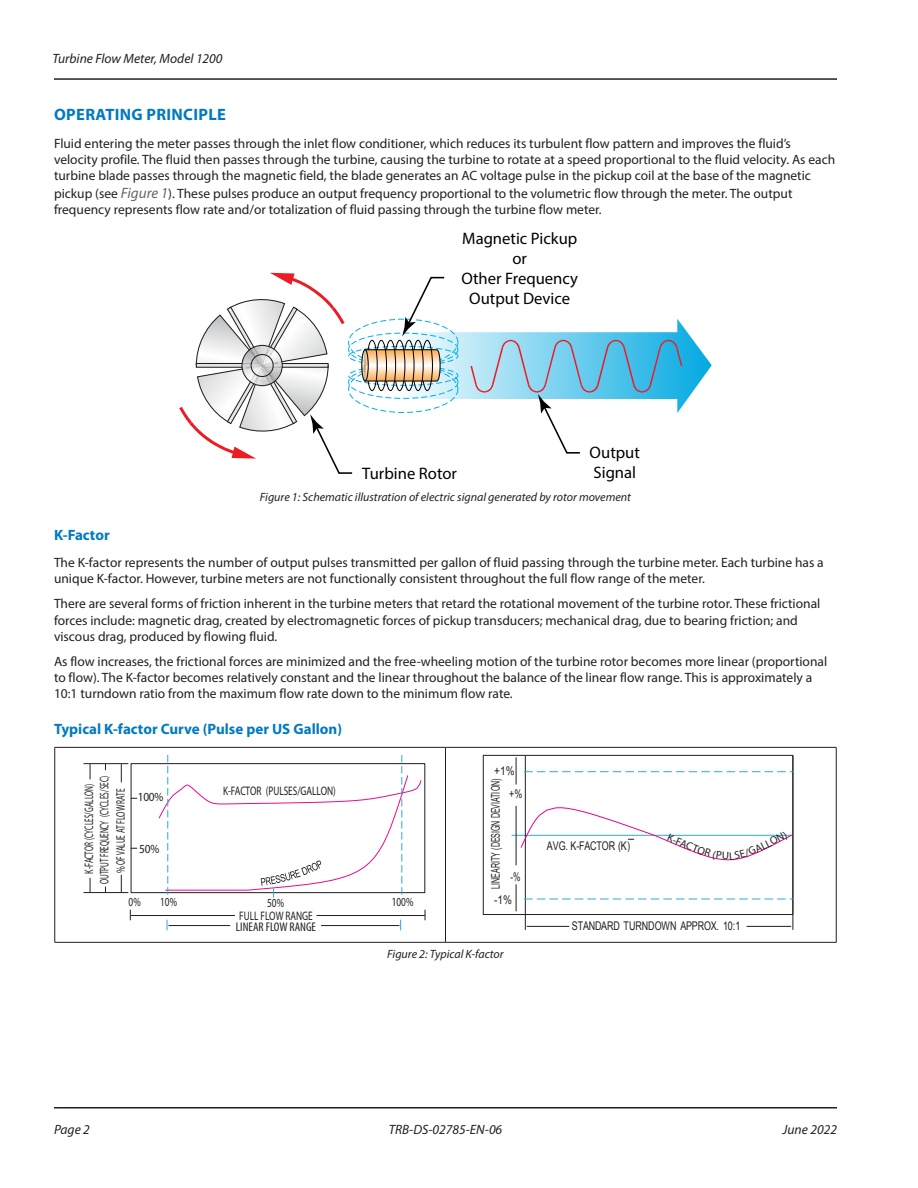
<style>
.page{position:relative;width:918px;height:1188px;background:#fff}
.page>*{position:absolute;margin:0;border:0;box-sizing:border-box;transform-origin:0 0}
.t1{font:16.65px/20px "Myriad Pro";color:#000;text-align:center}
.Heading_1{font:700 16.5px "Myriad Pro";letter-spacing:.02em;color:#007ac2}
.Heading_2{font:700 15px "Myriad Pro";color:#007ac2}
.Body{font:13.5px/16.2px "Myriad Pro";color:#231f20}
.t2{font:italic 13.5px "Myriad Pro";color:#231f20}
.t3{font:condensed 12.6px "Myriad Pro";color:#231f20}
.t4{font:12.45px/15.8px "Myriad Pro";letter-spacing:-.01em;color:#211e1e;text-align:center;scale:.66 1}
.t5{font:12.45px "Myriad Pro";letter-spacing:-.01em;color:#211e1e;scale:.75 1}
.t6{font:12.45px "Myriad Pro";letter-spacing:-.01em;color:#211e1e;scale:.91 1}
.t7{font:italic 12px "Myriad Pro";color:#231f20}
.t8{font:12px "Arial";letter-spacing:-.01em;color:#211e1e;scale:.75 1}
.t9{font:12px "Arial";letter-spacing:-.01em;color:#211e1e;scale:.59 1}
.t10{font:12px/22.6px "Arial";letter-spacing:-.01em;color:#211e1e;scale:.84 1}
.t11{font:12px "Arial";letter-spacing:-.01em;color:#211e1e;scale:.7 1}
.s1{font-style:italic;font-size:15px;color:#63656a}
</style>
<div class="page">
<hr style="left:54px;top:78px;width:783px;height:2px;background:#231f20">
<hr style="left:54px;top:1107px;width:783px;height:1px;background:#231f20">
<div style="left:361px;top:349px;width:8px;height:33px;border:1px solid #000;border-radius:50%"></div>
<svg style="left:179px;top:273px;width:175px;height:201px"></svg>
<svg style="left:362px;top:276px;width:350px;height:178px"></svg>
<hr style="left:55px;top:747px;width:391px;height:1px;background:#231f20">
<hr style="left:54px;top:748px;width:1px;height:194px;background:#231f20">
<hr style="left:446px;top:747px;width:390px;height:1px;background:#231f20">
<hr style="left:445px;top:748px;width:1px;height:194px;background:#231f20">
<hr style="left:836px;top:748px;width:1px;height:194px;background:#231f20">
<hr style="left:55px;top:942px;width:391px;height:1px;background:#231f20">
<hr style="left:446px;top:942px;width:390px;height:1px;background:#231f20">
<svg style="left:121px;top:764px;width:1px;height:18px"></svg>
<svg style="left:90px;top:764px;width:1px;height:15px"></svg>
<hr style="left:84px;top:763px;width:44px;height:1px;background:#211e1e">
<svg style="left:121px;top:875px;width:1px;height:17px"></svg>
<svg style="left:90px;top:878px;width:1px;height:14px"></svg>
<hr style="left:84px;top:892px;width:44px;height:1px;background:#211e1e">
<hr style="left:169px;top:925px;width:61px;height:1px;background:#211e1e">
<hr style="left:131px;top:915px;width:104px;height:1px;background:#211e1e">
<hr style="left:321px;top:925px;width:78px;height:1px;background:#211e1e">
<hr style="left:317px;top:915px;width:108px;height:1px;background:#211e1e">
<svg style="left:158px;top:755px;width:264px;height:142px"></svg>
<div style="left:483px;top:755px;width:310px;height:160px;border:1px solid #211e1e"></div>
<hr style="left:512px;top:835px;width:281px;height:1px;background:#29abe2">
<hr style="left:525px;top:756px;width:1px;height:174px;background:#211e1e">
<hr style="left:792px;top:756px;width:1px;height:174px;background:#211e1e">
<svg style="left:516px;top:758px;width:1px;height:26px"></svg>
<svg style="left:516px;top:885px;width:1px;height:26px"></svg>
<hr style="left:516px;top:806px;width:1px;height:59px;background:#211e1e">
<hr style="left:527px;top:926px;width:42px;height:1px;background:#211e1e">
<hr style="left:747px;top:926px;width:44px;height:1px;background:#211e1e">
<svg style="left:524px;top:771px;width:269px;height:1px"></svg>
<svg style="left:524px;top:899px;width:269px;height:1px"></svg>
<svg style="left:520px;top:807px;width:273px;height:54px"></svg>
<p class="t2" style="left:52px;top:50px;width:172px">Turbine Flow Meter, Model 1200</p>
<p class="Heading_1" style="left:54px;top:104px;width:173px">OPERATING PRINCIPLE</p>
<p class="Body" style="left:54px;top:135px;width:783px">Fluid entering the meter passes through the inlet flow conditioner, which reduces its turbulent flow pattern and improves the fluid’s velocity profile. The fluid then passes through the turbine, causing the turbine to rotate at a speed proportional to the fluid velocity. As each turbine blade passes through the magnetic field, the blade generates an AC voltage pulse in the pickup coil at the base of the magnetic</p>
<p class="Body" style="left:54px;top:185px;width:740px">pickup (see <span class="s1">Figure 1</span>). These pulses produce an output frequency proportional to the volumetric flow through the meter. The output frequency represents flow rate and/or totalization of fluid passing through the turbine flow meter.</p>
<p class="t1" style="left:461px;top:228px;width:118px">Magnetic Pickup or<br>Other Frequency<br>Output Device</p>
<p class="t1" style="left:590px;top:442px;width:52px;text-align:left">Output<br>Signal</p>
<p class="t7" style="left:260px;top:490px;width:373px">Figure 1: Schematic illustration of electric signal generated by rotor movement</p>
<p class="t1" style="left:362px;top:463px;width:96px">Turbine Rotor</p>
<p class="Heading_2" style="left:54px;top:525px;width:57px">K-Factor</p>
<p class="Body" style="left:54px;top:554px;width:771px">The K-factor represents the number of output pulses transmitted per gallon of fluid passing through the turbine meter. Each turbine has a unique K-factor. However, turbine meters are not functionally consistent throughout the full flow range of the meter.</p>
<p class="Body" style="left:54px;top:596px;width:768px">There are several forms of friction inherent in the turbine meters that retard the rotational movement of the turbine rotor. These frictional forces include: magnetic drag, created by electromagnetic forces of pickup transducers; mechanical drag, due to bearing friction; and viscous drag, produced by flowing fluid.</p>
<p class="Body" style="left:54px;top:653px;width:775px">As flow increases, the frictional forces are minimized and the free-wheeling motion of the turbine rotor becomes more linear (proportional to flow). The K-factor becomes relatively constant and the linear throughout the balance of the linear flow range. This is approximately a<br>10:1 turndown ratio from the maximum flow rate down to the minimum flow rate.</p>
<p class="Heading_2" style="left:54px;top:720px;width:290px">Typical K-factor Curve (Pulse per US Gallon)</p>
<p class="t4" style="left:81px;top:884px;width:165px;rotate:-90deg">K-FACTOR (CYCLES/GALLON)<br>OUTPUT FREQUENCY (CYCLES/SEC) % OF VALUE AT FLOW RATE</p>
<p class="t5" style="left:223px;top:783px;width:152px">K-FACTOR (PULSES/GALLON)</p>
<p class="t10" style="left:509px;top:759px;width:17px;text-indent:-15px">+1% +%</p>
<p class="t9" style="left:488px;top:889px;width:188px;rotate:-90deg">LINEARITY (DESIGN DEVIATION)</p>
<p class="t6" style="left:138px;top:789px;width:30px">100%</p>
<p class="t8" style="left:547px;top:838px;width:112px">AVG. K-FACTOR (K)</p>
<p class="t6" style="left:139px;top:841px;width:24px">50%</p>
<p class="t11" style="left:510px;top:869px;width:16px">-%</p>
<p class="t5" style="left:129px;top:894px;width:18px">0%</p>
<p class="t5" style="left:160px;top:894px;width:24px">10%</p>
<p class="t5" style="left:267px;top:895px;width:24px">50%</p>
<p class="t5" style="left:392px;top:894px;width:30px">100%</p>
<p class="t5" style="left:239px;top:908px;width:100px">FULL FLOW RANGE</p>
<p class="t3" style="left:236px;top:919px;width:82px">LINEAR FLOW RANGE</p>
<p class="t10" style="left:494px;top:888px;width:23px">-1%</p>
<p class="t7" style="left:387px;top:946px;width:118px">Figure 2: Typical K-factor</p>
<p class="t8" style="left:572px;top:917px;width:226px">STANDARD TURNDOWN APPROX. 10:1</p>
<p class="t2" style="left:54px;top:1121px;width:37px">Page 2</p>
<p class="t2" style="left:389px;top:1121px;width:115px">TRB-DS-02785-EN-06</p>
<p class="t2" style="left:783px;top:1121px;width:56px">June 2022</p>
</div>
